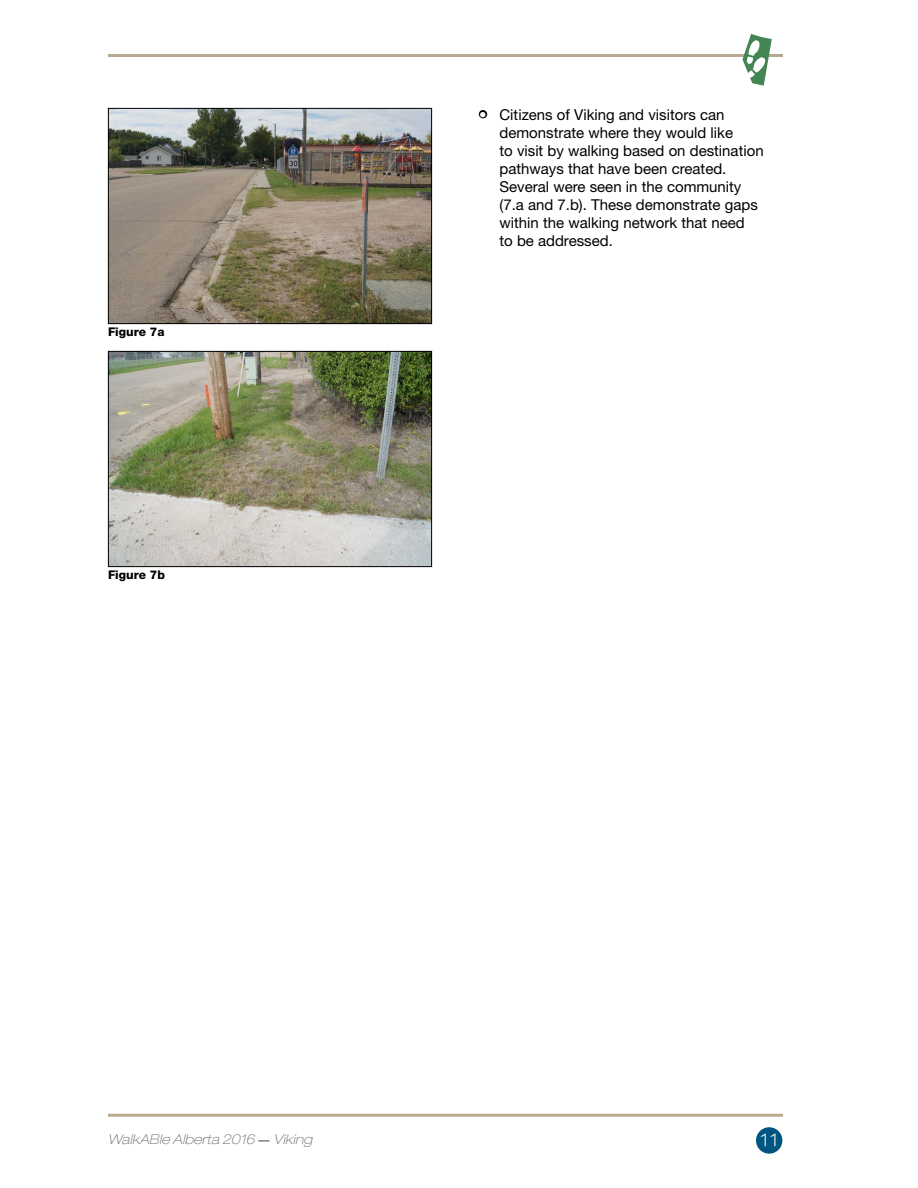
<style>
.page{position:relative;width:918px;height:1188px;background:#fff}
.page>*{position:absolute;margin:0;border:0;box-sizing:border-box;transform-origin:0 0}
.t1{font:18px "Kabel IT Cby BT";color:#fff}
.t2{font:15px/18px "Helvetica Neue LT Std";color:#000}
.t3{font:italic 100 expanded 13.5px "Helvetica Neue LT Std";letter-spacing:.01em;color:#6d6e71}
.t4{font:800 12px "Helvetica Neue LT Std";color:#000}
.s1{color:#fff}
.s2{font-family:"Minion Pro";font-weight:400;font-style:normal;font-stretch:normal;color:#000}
</style>
<div class="page">
<hr style="left:108px;top:54px;width:675px;height:3px;background:#b8a990">
<hr style="left:108px;top:1114px;width:675px;height:3px;background:#b8a990">
<div style="left:756px;top:1127px;width:26px;height:27px;background:#005581;border-radius:50%"></div>
<svg style="left:742px;top:34px;width:30px;height:52px"></svg>
<img style="left:110px;top:110px;width:320px;height:212px">
<div style="left:108px;top:108px;width:324px;height:216px;border:1px solid #000"></div>
<img style="left:110px;top:353px;width:320px;height:212px">
<div style="left:108px;top:351px;width:324px;height:216px;border:1px solid #000"></div>
<div style="left:479px;top:110px;width:8px;height:8px;border:3px solid #000;border-radius:50%"></div>
<p class="t4" style="left:108px;top:325px;width:58px">Figure 7a</p>
<p class="t4" style="left:108px;top:568px;width:58px">Figure 7b</p>
<p class="t2" style="left:500px;top:105px;width:266px;text-indent:-20px"><span class="s1">•</span> Citizens of Viking and visitors can demonstrate where they would like<br>to visit by walking based on destination pathways that have been created.<br>Several were seen in the community (7.a and 7.b). These demonstrate gaps within the walking network that need<br>to be addressed.</p>
<p class="t3" style="left:108px;top:1131px;width:206px">WalkABle Alberta 2016 <span class="s2">—</span> Viking</p>
<p class="t1" style="left:760px;top:1129px;width:21px">11</p>
</div>
